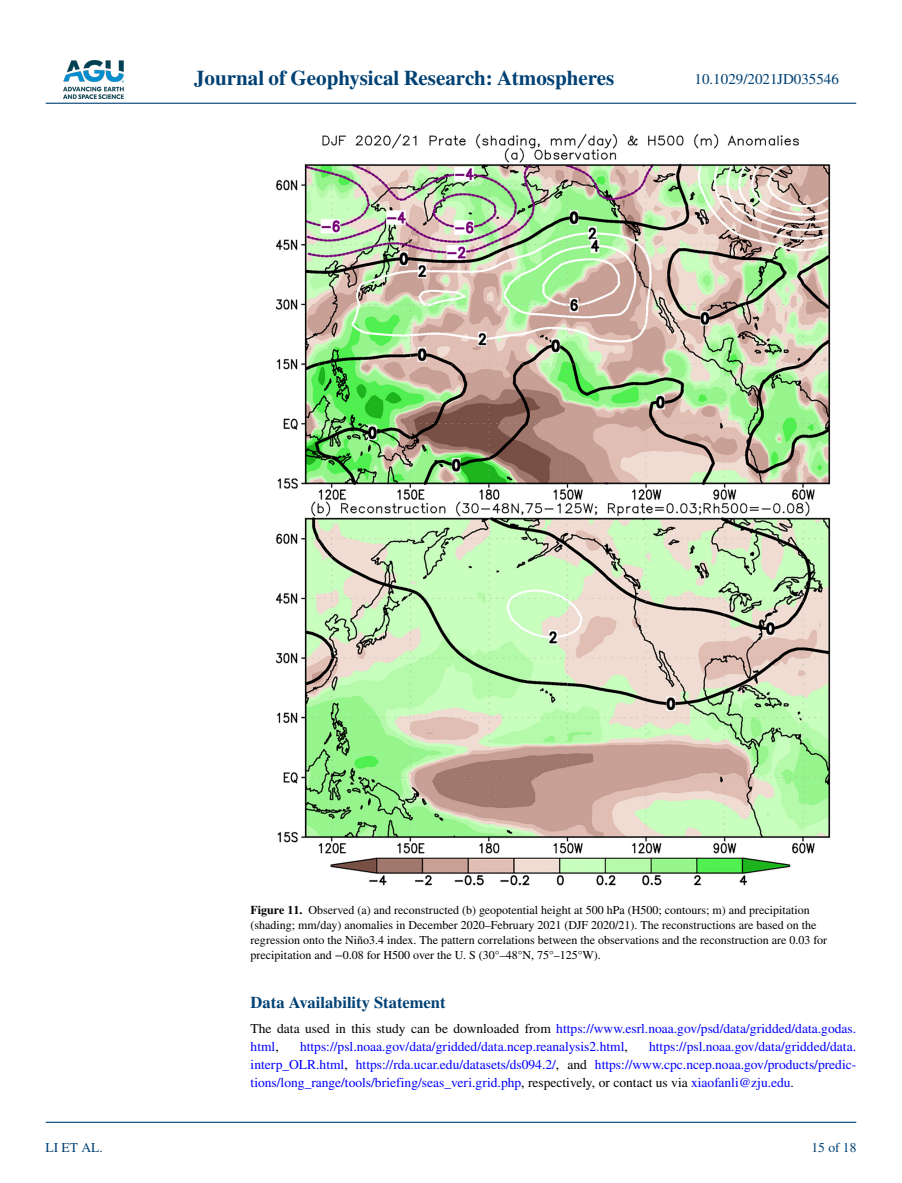
<style>
.page{position:relative;width:902px;height:1183px;background:#fff}
.page>*{position:absolute;margin:0;border:0;box-sizing:border-box;transform-origin:0 0}
.t1{font:700 21px "STIX";color:#004174}
.t2{font:700 16.5px "STIX";color:#004174}
.t3{font:15px "STIX";color:#004174}
.t4{font:13.5px/18px "STIX";color:#00f}
.t5{font:13.5px "STIX";color:#004174}
.t6{font:12px/15px "STIX";color:#000}
.s1{font-weight:700}
.s2{color:#000}
</style>
<div class="page">
<img style="left:63px;top:60px;width:60px;height:39px">
<hr style="left:46px;top:103px;width:810px;height:1px;background:#004174">
<hr style="left:46px;top:1121px;width:810px;height:1px;background:#004174">
<img style="left:276px;top:134px;width:554px;height:751px">
<h1 class="t1" style="left:194px;top:66px;width:422px">Journal of Geophysical Research: Atmospheres</h1>
<p class="t3" style="left:694px;top:69px;width:146px">10.1029/2021JD035546</p>
<p class="t5" style="left:45px;top:1138px;width:59px">LI ET AL.</p>
<p class="t6" style="left:250px;top:903px;width:578px"><span class="s1">Figure 11.</span> Observed (a) and reconstructed (b) geopotential height at 500 hPa (H500; contours; m) and precipitation (shading; mm/day) anomalies in December 2020–February 2021 (DJF 2020/21). The reconstructions are based on the regression onto the Niño3.4 index. The pattern correlations between the observations and the reconstruction are 0.03 for precipitation and −0.08 for H500 over the U. S (30°–48°N, 75°–125°W).</p>
<p class="t2" style="left:250px;top:992px;width:196px">Data Availability Statement</p>
<p class="t4" style="left:250px;top:1020px;width:607px"><span class="s2">The data used in this study can be downloaded from</span> https://www.esrl.noaa.gov/psd/data/gridded/data.godas. html<span class="s2">,</span></p>
<p class="t4" style="left:250px;top:1038px;width:607px;text-align:justify;text-indent:398px">https://psl.noaa.gov/data/gridded/data. interp_OLR.html<span class="s2">,</span> https://rda.ucar.edu/datasets/ds094.2/<span class="s2">, and</span> https://www.cpc.ncep.noaa.gov/products/predic&shy;tions/long_range/tools/briefing/seas_veri.grid.php<span class="s2">, respectively, or contact us via</span> xiaofanli@zju.edu<span class="s2">.</span></p>
<p class="t4" style="left:300px;top:1038px;width:329px">https://psl.noaa.gov/data/gridded/data.ncep.reanalysis2.html<span class="s2">,</span></p>
<p class="t5" style="left:811px;top:1138px;width:46px">15 of 18</p>
</div>
